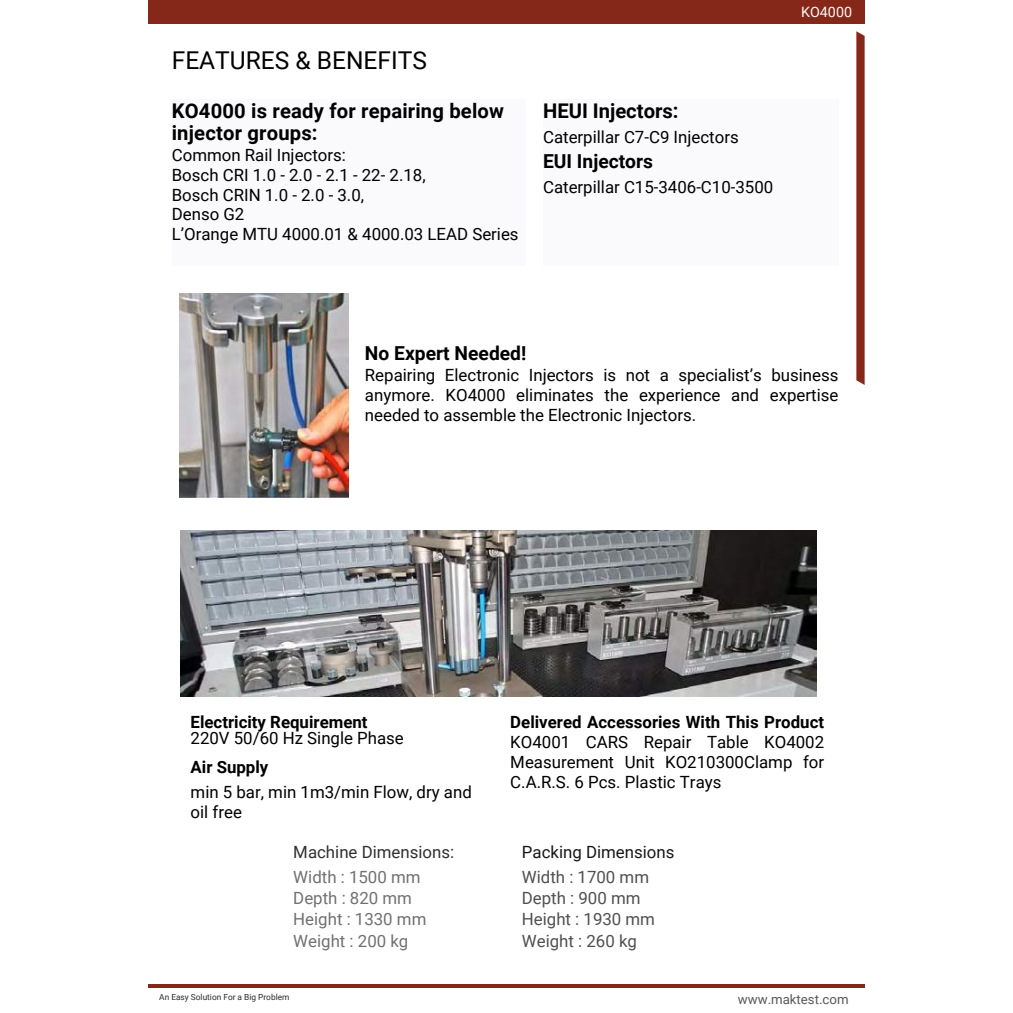
<style>
.page{position:relative;width:1013px;height:1013px;background:#fff}
.page>*{position:absolute;margin:0;border:0;box-sizing:border-box;transform-origin:0 0}
.t1{font:24.5px "Roboto";color:#000}
.t2{font:700 20.25px/22.5px "Roboto";letter-spacing:.01em;color:#000}
.t3{font:700 19.25px "Roboto";color:#000}
.t4{font:16.88px/19.9px "Roboto";color:#000}
.t5{font:16.88px/21.4px "Roboto";color:#525050}
.t6{font:700 16.88px/16.2px "Roboto";color:#000}
.t7{font:16.88px/21.2px "Roboto";color:#514f4f}
.t8{font:16.88px/24.4px "Roboto";color:#171717}
.t9{font:16.88px "Roboto";color:#030101}
.t10{font:14.25px "Roboto";color:#fcfafa}
.t11{font:13.25px "Roboto";color:#595858}
.t12{font:8.38px "Roboto";color:#2b2b2b}
.s1{font-weight:400}
.s2{font-weight:700}
.s3{color:#514f4f}
</style>
<div class="page">
<svg style="left:856px;top:31px;width:8px;height:354px;background:#8d3426"></svg>
<div style="left:172px;top:100px;width:353px;height:166px;background:#fafafc"></div>
<div style="left:543px;top:100px;width:295px;height:166px;background:#fafafc"></div>
<div style="left:148px;top:0;width:716px;height:24px;background:#862819"></div>
<img style="left:179px;top:293px;width:169px;height:205px">
<img style="left:181px;top:531px;width:635px;height:166px">
<hr style="left:148px;top:984px;width:716px;height:4px;background:#862819">
<h2 class="t1" style="left:172px;top:46px;width:257px">FEATURES &amp; BENEFITS</h2>
<h4 class="t2" style="left:172px;top:99px;width:334px">KO4000 is ready for repairing below injector groups:</h4>
<h4 class="t4" style="left:172px;top:145px;width:348px">Common Rail Injectors:<br>Bosch CRI 1.0 - 2.0 - 2.1 - 22- 2.18,<br>Bosch CRIN 1.0 - 2.0 - 3.0,<br>Denso G2<br>L’Orange MTU 4000.01 &amp; 4000.03 LEAD Series</h4>
<h1 class="t2" style="left:543px;top:99px;width:137px">HEUI Injectors:</h1>
<h1 class="t4" style="left:543px;top:127px;width:197px">Caterpillar C7-C9 Injectors</h1>
<h1 class="t3" style="left:543px;top:150px;width:111px">EUI Injectors</h1>
<h1 class="t4" style="left:543px;top:177px;width:232px">Caterpillar C15-3406-C10-3500</h1>
<p class="t10" style="left:801px;top:4px;width:52px">KO4000</p>
<h3 class="t3" style="left:365px;top:342px;width:163px">No Expert Needed!</h3>
<p class="t4" style="left:365px;top:365px;width:475px;text-align:justify">Repairing Electronic Injectors is not a specialist’s business anymore. KO4000 eliminates the experience and expertise needed to assemble the Electronic Injectors.</p>
<h3 class="t6" style="left:191px;top:714px;width:215px">Electricity Requirement<br><span class="s1">220V 50/60 Hz Single Phase</span></h3>
<h3 class="t4" style="left:191px;top:755px;width:283px;line-height:24.4px"><span class="s2">Air Supply<br></span>min 5 bar, min 1m3/min Flow, dry and</h3>
<h3 class="t4" style="left:191px;top:801px;width:53px">oil free</h3>
<p class="t9" style="left:293px;top:842px;width:162px">Machine Dimensions:</p>
<p class="t5" style="left:293px;top:866px;width:135px">Width : 1500 mm<br>Depth : 820 mm<br>Height : 1330 mm<br>Weight : 200 kg</p>
<h3 class="t4" style="left:510px;top:712px;width:315px;text-align:justify"><span class="s2">Delivered Accessories With This Product </span>KO4001 CARS Repair Table KO4002<br>Measurement Unit KO210300Clamp for C.A.R.S. 6 Pcs. Plastic Trays</h3>
<p class="t8" style="left:522px;top:840px;width:154px">Packing Dimensions<br><span class="s3">Width : 1700 mm</span></p>
<p class="t7" style="left:522px;top:888px;width:135px">Depth : 900 mm<br>Height : 1930 mm<br>Weight : 260 kg</p>
<h3 class="t12" style="left:159px;top:992px;width:132px">An Easy Solution For a Big Problem</h3>
<h3 class="t11" style="left:738px;top:991px;width:112px">www.maktest.com</h3>
</div>
